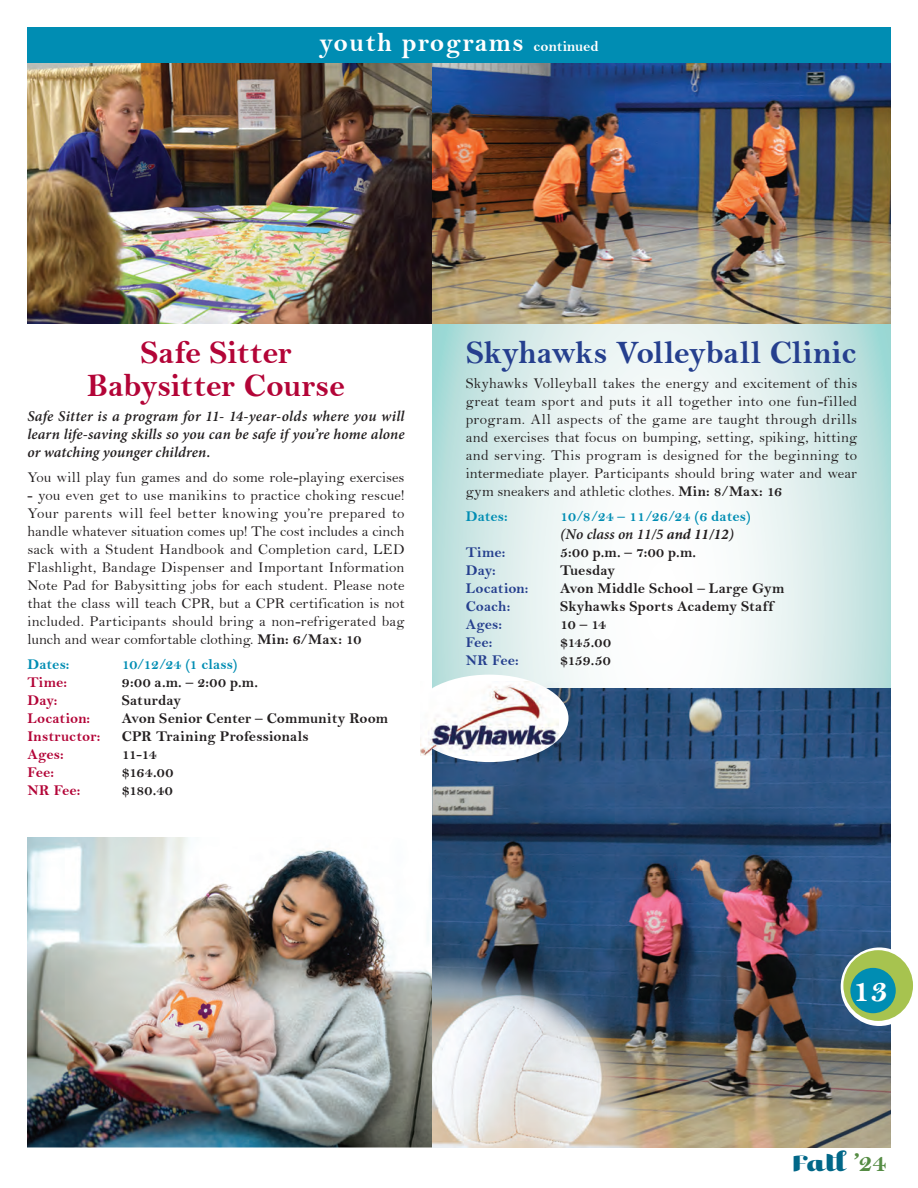
<style>
.page{position:relative;width:918px;height:1188px;background:#fff}
.page>*{position:absolute;margin:0;border:0;box-sizing:border-box;transform-origin:0 0}
.t1{font:34.35px "Bell MT Bold";color:#fff}
.t2{font:33px/33px "Bell MT Bold";letter-spacing:-.005em;color:#b30437;text-align:center}
.t3{font:33px "Bell MT Bold";letter-spacing:-.005em;color:#253f8e}
.t4{font:27px "Bell MT Bold";letter-spacing:.05em;color:#fff}
.t5{font:25.95px "Kari Display Pro";color:#016788}
.t6{font:15px/18px "Bell";color:#231f20;text-align:justify}
.t7{font:15px/18px "Bell MT Bold";letter-spacing:.005em;color:#231f20}
.t8{font:italic 600 15px/18px "Minion Pro";letter-spacing:.005em;color:#231f20;text-align:justify}
.t9{font:15px "Bell MT Bold";color:#008db3}
.t10{font:15px "Bell MT Bold";letter-spacing:.005em;color:#b30437}
.t11{font:15px/18px "Bell MT Bold";letter-spacing:.005em;color:#253f8e}
.s1{font-size:15px}
.s2{font-family:"Bell MT Bold"}
.s3{font-weight:700}
.s4{font-family:"Bell MT Bold";font-size:26.55px;color:#558c44}
</style>
<div class="page">
<svg style="left:432px;top:324px;width:459px;height:364px"></svg>
<img style="left:432px;top:63px;width:459px;height:261px">
<img style="left:27px;top:837px;width:405px;height:311px">
<img style="left:27px;top:63px;width:405px;height:261px">
<div style="left:27px;top:27px;width:864px;height:36px;background:#008db3"></div>
<img style="left:432px;top:688px;width:459px;height:460px">
<img style="left:432px;top:958px;width:216px;height:189px">
<div style="left:841px;top:947px;width:77px;height:79px;background:#fff;border-radius:50%"></div>
<div style="left:843px;top:950px;width:70px;height:71px;background:#a7c34f;border-radius:50%"></div>
<div style="left:850px;top:968px;width:46px;height:45px;background:#008db3;border-radius:50%"></div>
<div style="left:410px;top:675px;width:158px;height:87px;background:#fff;border-radius:50%"></div>
<img style="left:421px;top:682px;width:137px;height:74px">
<h3 class="t4" style="left:319px;top:26px;width:281px">youth programs <span class="s1">continued</span></h3>
<h2 class="t2" style="left:87px;top:336px;width:259px">Safe Sitter<br>Babysitter Course</h2>
<p class="t8" style="left:27px;top:407px;width:379px">Safe Sitter is a program for 11- 14-year-olds where you will learn life-saving skills so you can be safe if you’re home alone or watching younger children.</p>
<p class="t6" style="left:27px;top:468px;width:379px">You will play fun games and do some role-playing exercises</p>
<p class="t6" style="left:27px;top:486px;width:379px">- you even get to use manikins to practice choking rescue!<br>Your parents will feel better knowing you’re prepared to handle whatever situation comes up! The cost includes a cinch sack with a Student Handbook and Completion card, LED Flashlight, Bandage Dispenser and Important Information Note Pad for Babysitting jobs for each student. Please note that the class will teach CPR, but a CPR certification is not included. Participants should bring a non-refrigerated bag lunch and wear comfortable clothing. <span class="s2">Min: 6/Max: 10</span></p>
<p class="t9" style="left:27px;top:655px;width:44px">Dates:</p>
<p class="t9" style="left:122px;top:655px;width:117px">10/12/24 (1 class)</p>
<p class="t10" style="left:27px;top:673px;width:41px">Time:</p>
<p class="t7" style="left:122px;top:673px;width:138px">9:00 a.m. – 2:00 p.m.</p>
<p class="t10" style="left:27px;top:691px;width:31px">Day:</p>
<p class="t7" style="left:122px;top:691px;width:61px">Saturday</p>
<p class="t10" style="left:27px;top:709px;width:64px">Location:</p>
<p class="t7" style="left:122px;top:709px;width:268px">Avon Senior Center – Community Room</p>
<p class="t10" style="left:27px;top:727px;width:74px">Instructor:</p>
<p class="t7" style="left:122px;top:727px;width:188px">CPR Training Professionals</p>
<p class="t10" style="left:27px;top:745px;width:38px">Ages:</p>
<p class="t7" style="left:122px;top:745px;width:36px">11-14</p>
<p class="t10" style="left:27px;top:763px;width:28px">Fee:</p>
<p class="t7" style="left:122px;top:763px;width:53px">$164.00</p>
<p class="t10" style="left:27px;top:781px;width:55px">NR Fee:</p>
<p class="t7" style="left:122px;top:781px;width:52px">$180.40</p>
<h2 class="t3" style="left:466px;top:333px;width:392px">Skyhawks Volleyball Clinic</h2>
<p class="t6" style="left:466px;top:374px;width:393px">Skyhawks Volleyball takes the energy and excitement of this great team sport and puts it all together into one fun-filled program. All aspects of the game are taught through drills and exercises that focus on bumping, setting, spiking, hitting and serving. This program is designed for the beginning to intermediate player. Participants should bring water and wear gym sneakers and athletic clothes. <span class="s2">Min: 8/Max: 16</span></p>
<p class="t9" style="left:466px;top:507px;width:44px">Dates:</p>
<p class="t11" style="left:466px;top:543px;width:64px">Time:<br>Day:<br>Location:<br>Coach:<br>Ages:<br>Fee:<br>NR Fee:</p>
<p class="t9" style="left:560px;top:507px;width:192px">10/8/24 – 11/26/24 (6 dates)</p>
<p class="t8" style="left:560px;top:525px;width:175px">(No class on 11/5 <span class="s3">and 11/12</span>)</p>
<p class="t7" style="left:560px;top:543px;width:226px">5:00 p.m. – 7:00 p.m.<br>Tuesday<br>Avon Middle School – Large Gym<br>Skyhawks Sports Academy Staff<br>10 – 14<br>$145.00<br>$159.50</p>
<h1 class="t1" style="left:852px;top:970px;width:38px">13</h1>
<h3 class="t5" style="left:793px;top:1146px;width:96px">Fall <span class="s4">’24</span></h3>
</div>
